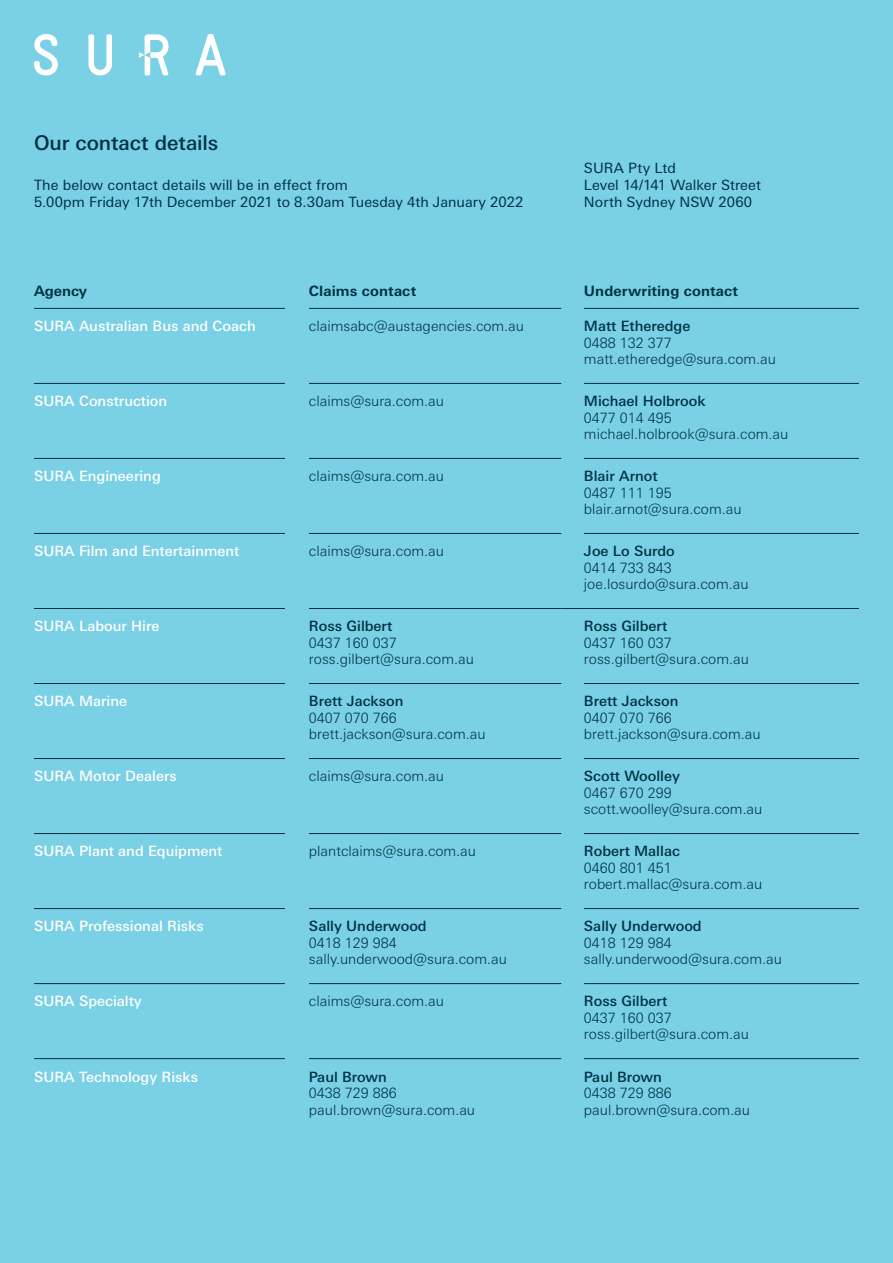
<style>
.page{position:relative;width:893px;height:1263px;background:#7ad0e4}
.page>*{position:absolute;margin:0;border:0;box-sizing:border-box;transform-origin:0 0}
.t1{font:500 20.25px "Univers Next Pro";letter-spacing:-.005em;color:#003146}
.t2{font:300 14.25px/16.5px "Univers Next Pro";color:#003146}
.t3{font:500 14.25px "Univers Next Pro";color:#fff}
.t4{font:500 14.25px "Univers Next Pro";color:#003146}
.t5{font:14.25px/17.1px "Univers Next Pro";letter-spacing:.005em;color:#003146}
.t6{font:700 14.25px "Univers Next Pro";letter-spacing:.005em;color:#003146}
</style>
<div class="page">
<svg style="left:196px;top:34px;width:30px;height:41px"></svg>
<svg style="left:34px;top:34px;width:24px;height:41px"></svg>
<svg style="left:88px;top:34px;width:24px;height:41px"></svg>
<svg style="left:139px;top:34px;width:30px;height:41px"></svg>
<svg style="left:561px;top:608px;width:23px;height:1px"></svg>
<hr style="left:34px;top:308px;width:251px;height:1px;background:#003146">
<hr style="left:34px;top:383px;width:251px;height:1px;background:#003146">
<hr style="left:34px;top:458px;width:251px;height:1px;background:#003146">
<hr style="left:34px;top:533px;width:251px;height:1px;background:#003146">
<hr style="left:34px;top:608px;width:251px;height:1px;background:#003146">
<hr style="left:34px;top:683px;width:251px;height:1px;background:#003146">
<hr style="left:34px;top:758px;width:251px;height:1px;background:#003146">
<hr style="left:34px;top:833px;width:251px;height:1px;background:#003146">
<hr style="left:34px;top:908px;width:251px;height:1px;background:#003146">
<hr style="left:34px;top:983px;width:251px;height:1px;background:#003146">
<hr style="left:34px;top:1058px;width:251px;height:1px;background:#003146">
<hr style="left:309px;top:308px;width:252px;height:1px;background:#003146">
<hr style="left:309px;top:383px;width:252px;height:1px;background:#003146">
<hr style="left:309px;top:458px;width:252px;height:1px;background:#003146">
<hr style="left:309px;top:533px;width:252px;height:1px;background:#003146">
<hr style="left:309px;top:608px;width:252px;height:1px;background:#003146">
<hr style="left:309px;top:683px;width:252px;height:1px;background:#003146">
<hr style="left:309px;top:758px;width:252px;height:1px;background:#003146">
<hr style="left:309px;top:833px;width:252px;height:1px;background:#003146">
<hr style="left:309px;top:908px;width:252px;height:1px;background:#003146">
<hr style="left:309px;top:983px;width:252px;height:1px;background:#003146">
<hr style="left:309px;top:1058px;width:252px;height:1px;background:#003146">
<hr style="left:584px;top:308px;width:275px;height:1px;background:#003146">
<hr style="left:584px;top:383px;width:275px;height:1px;background:#003146">
<hr style="left:584px;top:458px;width:275px;height:1px;background:#003146">
<hr style="left:584px;top:533px;width:275px;height:1px;background:#003146">
<hr style="left:584px;top:608px;width:275px;height:1px;background:#003146">
<hr style="left:584px;top:683px;width:275px;height:1px;background:#003146">
<hr style="left:584px;top:758px;width:275px;height:1px;background:#003146">
<hr style="left:584px;top:833px;width:275px;height:1px;background:#003146">
<hr style="left:584px;top:908px;width:275px;height:1px;background:#003146">
<hr style="left:584px;top:983px;width:275px;height:1px;background:#003146">
<hr style="left:584px;top:1058px;width:275px;height:1px;background:#003146">
<h1 class="t1" style="left:34px;top:131px;width:186px">Our contact details</h1>
<p class="t5" style="left:34px;top:176px;width:491px">The below contact details will be in effect from<br>5.00pm Friday 17th December 2021 to 8.30am Tuesday 4th January 2022</p>
<p class="t5" style="left:584px;top:159px;width:179px">SURA Pty Ltd<br>Level 14/141 Walker Street<br>North Sydney NSW 2060</p>
<p class="t6" style="left:34px;top:282px;width:55px">Agency</p>
<p class="t6" style="left:309px;top:282px;width:109px">Claims contact</p>
<p class="t6" style="left:584px;top:282px;width:156px">Underwriting contact</p>
<p class="t3" style="left:34px;top:318px;width:223px">SURA Australian Bus and Coach</p>
<p class="t2" style="left:309px;top:318px;width:217px">claimsabc@austagencies.com.au</p>
<p class="t4" style="left:584px;top:318px;width:108px">Matt Etheredge</p>
<p class="t2" style="left:584px;top:334px;width:194px">0488 132 377 matt.etheredge@sura.com.au</p>
<p class="t3" style="left:34px;top:393px;width:135px">SURA Construction</p>
<p class="t2" style="left:309px;top:393px;width:137px">claims@sura.com.au</p>
<p class="t4" style="left:584px;top:393px;width:123px">Michael Holbrook</p>
<p class="t2" style="left:584px;top:409px;width:206px">0477 014 495 michael.holbrook@sura.com.au</p>
<p class="t3" style="left:34px;top:468px;width:128px">SURA Engineering</p>
<p class="t2" style="left:309px;top:468px;width:137px">claims@sura.com.au</p>
<p class="t4" style="left:584px;top:468px;width:75px">Blair Arnot</p>
<p class="t2" style="left:584px;top:484px;width:159px">0487 111 195 blair.arnot@sura.com.au</p>
<p class="t3" style="left:34px;top:543px;width:207px">SURA Film and Entertainment</p>
<p class="t2" style="left:309px;top:543px;width:137px">claims@sura.com.au</p>
<p class="t4" style="left:584px;top:543px;width:92px">Joe Lo Surdo</p>
<p class="t2" style="left:584px;top:559px;width:166px">0414 733 843 joe.losurdo@sura.com.au</p>
<p class="t3" style="left:34px;top:618px;width:127px">SURA Labour Hire</p>
<p class="t4" style="left:309px;top:618px;width:85px">Ross Gilbert</p>
<p class="t2" style="left:309px;top:634px;width:166px">0437 160 037 ross.gilbert@sura.com.au</p>
<p class="t4" style="left:584px;top:618px;width:85px">Ross Gilbert</p>
<p class="t2" style="left:584px;top:634px;width:166px">0437 160 037 ross.gilbert@sura.com.au</p>
<p class="t3" style="left:34px;top:693px;width:95px">SURA Marine</p>
<p class="t4" style="left:309px;top:693px;width:96px">Brett Jackson</p>
<p class="t2" style="left:309px;top:709px;width:178px">0407 070 766 brett.jackson@sura.com.au</p>
<p class="t4" style="left:584px;top:693px;width:96px">Brett Jackson</p>
<p class="t2" style="left:584px;top:709px;width:178px">0407 070 766 brett.jackson@sura.com.au</p>
<p class="t3" style="left:34px;top:768px;width:144px">SURA Motor Dealers</p>
<p class="t2" style="left:309px;top:768px;width:137px">claims@sura.com.au</p>
<p class="t4" style="left:584px;top:768px;width:98px">Scott Woolley</p>
<p class="t2" style="left:584px;top:784px;width:180px">0467 670 299 scott.woolley@sura.com.au</p>
<p class="t3" style="left:34px;top:843px;width:190px">SURA Plant and Equipment</p>
<p class="t2" style="left:309px;top:843px;width:169px">plantclaims@sura.com.au</p>
<p class="t4" style="left:584px;top:843px;width:97px">Robert Mallac</p>
<p class="t2" style="left:584px;top:859px;width:180px">0460 801 451 robert.mallac@sura.com.au</p>
<p class="t3" style="left:34px;top:918px;width:171px">SURA Professional Risks</p>
<p class="t4" style="left:309px;top:918px;width:119px">Sally Underwood</p>
<p class="t2" style="left:309px;top:934px;width:199px">0418 129 984 sally.underwood@sura.com.au</p>
<p class="t4" style="left:584px;top:918px;width:119px">Sally Underwood</p>
<p class="t2" style="left:584px;top:934px;width:199px">0418 129 984 sally.underwood@sura.com.au</p>
<p class="t3" style="left:34px;top:993px;width:109px">SURA Specialty</p>
<p class="t2" style="left:309px;top:993px;width:137px">claims@sura.com.au</p>
<p class="t4" style="left:584px;top:993px;width:85px">Ross Gilbert</p>
<p class="t2" style="left:584px;top:1009px;width:166px">0437 160 037 ross.gilbert@sura.com.au</p>
<p class="t3" style="left:34px;top:1068px;width:166px">SURA Technology Risks</p>
<p class="t4" style="left:309px;top:1068px;width:80px">Paul Brown</p>
<p class="t2" style="left:309px;top:1084px;width:168px">0438 729 886 paul.brown@sura.com.au</p>
<p class="t4" style="left:584px;top:1068px;width:80px">Paul Brown</p>
<p class="t2" style="left:584px;top:1084px;width:168px">0438 729 886 paul.brown@sura.com.au</p>
</div>
